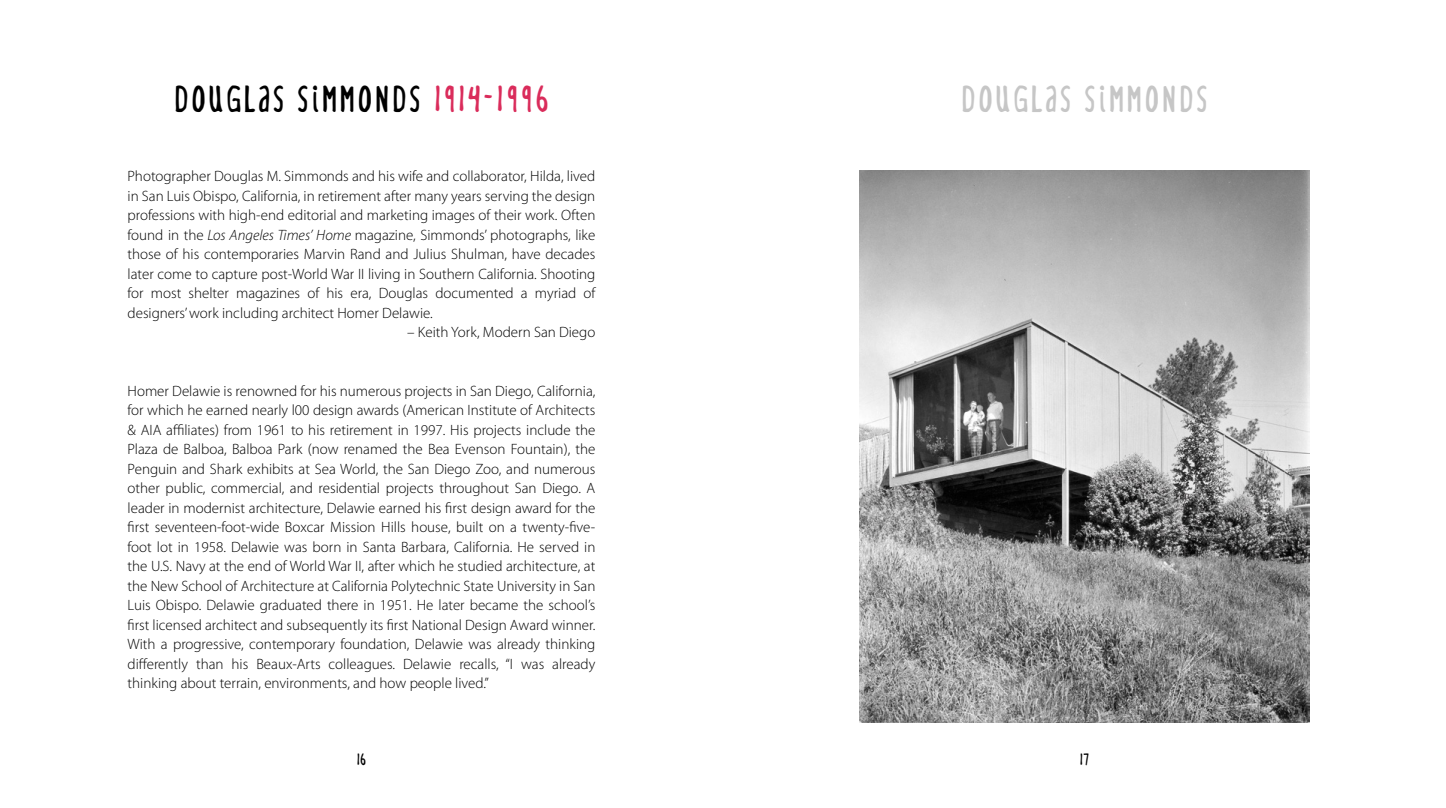
<style>
.page{position:relative;width:1446px;height:808px;background:#fff}
.page>*{position:absolute;margin:0;border:0;box-sizing:border-box;transform-origin:0 0}
.t1{font:27px "Generic Font Oral Expulsive";letter-spacing:.15em;color:#000}
.t2{font:27px "Generic Font Oral Expulsive";letter-spacing:.15em;color:#c6c6c6}
.t3{font:300 15px/19.5px "Myriad Pro";color:#000;text-align:justify}
.t4{font:12px "Generic Font Oral Expulsive";color:#000}
.s1{color:#da2c5b}
.s2{font-style:italic}
</style>
<div class="page">
<img style="left:859px;top:170px;width:450px;height:553px">
<h1 class="t1" style="left:175px;top:85px;width:375px">DOUGLAS SIMMONDS <span class="s1">1914-1996</span></h1>
<h1 class="t2" style="left:962px;top:85px;width:247px">DOUGLAS SIMMONDS</h1>
<p class="t3" style="left:128px;top:166px;width:469px">Photographer Douglas M. Simmonds and his wife and collaborator, Hilda, lived in San Luis Obispo, California, in retirement after many years serving the design professions with high-end editorial and marketing images of their work. Often found in the <span class="s2">Los Angeles Times’ Home</span> magazine, Simmonds’ photographs, like those of his contemporaries Marvin Rand and Julius Shulman, have decades later come to capture post-World War II living in Southern California. Shooting for most shelter magazines of his era, Douglas documented a myriad of designers’ work including architect Homer Delawie.</p>
<p class="t3" style="left:407px;top:322px;width:190px">– Keith York, Modern San Diego</p>
<p class="t3" style="left:128px;top:381px;width:469px">Homer Delawie is renowned for his numerous projects in San Diego, California, for which he earned nearly l00 design awards (American Institute of Architects &amp; AIA affiliates) from 1961 to his retirement in 1997. His projects include the Plaza de Balboa, Balboa Park (now renamed the Bea Evenson Fountain), the Penguin and Shark exhibits at Sea World, the San Diego Zoo, and numerous other public, commercial, and residential projects throughout San Diego. A leader in modernist architecture, Delawie earned his first design award for the first seventeen-foot-wide Boxcar Mission Hills house, built on a twenty-five&shy;foot lot in 1958. Delawie was born in Santa Barbara, California. He served in the U.S. Navy at the end of World War II, after which he studied architecture, at the New School of Architecture at California Polytechnic State University in San Luis Obispo. Delawie graduated there in 1951. He later became the school’s first licensed architect and subsequently its first National Design Award winner.<br>With a progressive, contemporary foundation, Delawie was already thinking differently than his Beaux-Arts colleagues. Delawie recalls, “I was already thinking about terrain, environments, and how people lived.”</p>
<p class="t4" style="left:357px;top:753px;width:10px">16</p>
<p class="t4" style="left:1080px;top:753px;width:10px">17</p>
</div>
